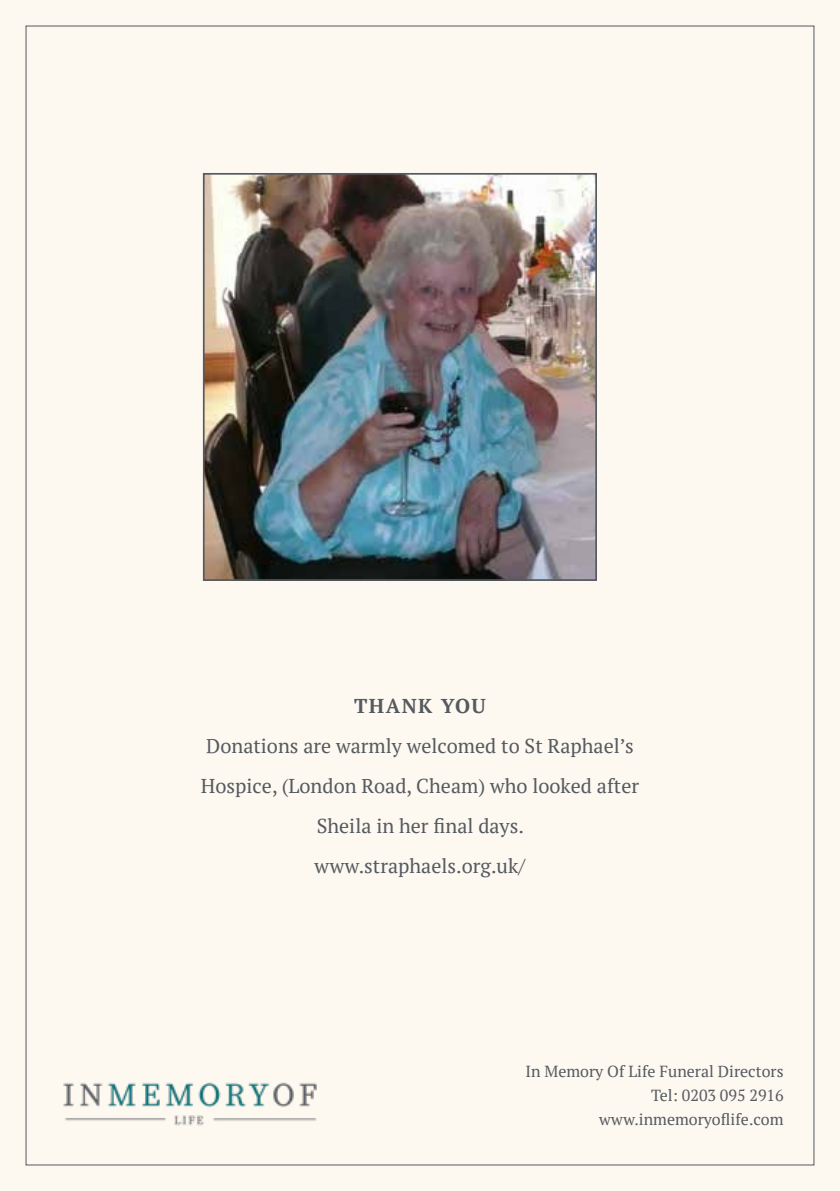
<style>
.page{position:relative;width:840px;height:1191px;background:#fff}
.page>*{position:absolute;margin:0;border:0;box-sizing:border-box;transform-origin:0 0}
.t1{font:20px/40px "PT Serif";color:#555a60;text-align:center}
.t2{font:700 20px "PT Serif";letter-spacing:.07em;color:#555a60}
.t3{font:16px/24px "PT Serif";color:#555a60;text-align:right}
</style>
<div class="page">
<div style="left:0;top:0;width:839px;height:1191px;background:#fdf8f0"></div>
<img style="left:63px;top:1082px;width:254px;height:44px">
<img style="left:206px;top:176px;width:387px;height:402px">
<div style="left:203px;top:173px;width:393px;height:408px;border:2px solid #555a60"></div>
<p class="t2" style="left:354px;top:693px;width:133px">THANK YOU</p>
<p class="t1" style="left:201px;top:725px;width:439px">Donations are warmly welcomed to St Raphael’s Hospice, (London Road, Cheam) who looked after Sheila in her final days.<br>www.straphaels.org.uk/</p>
<p class="t3" style="left:525px;top:1058px;width:259px">In Memory Of Life Funeral Directors<br>Tel: 0203 095 2916 www.inmemoryoflife.com</p>
</div>
